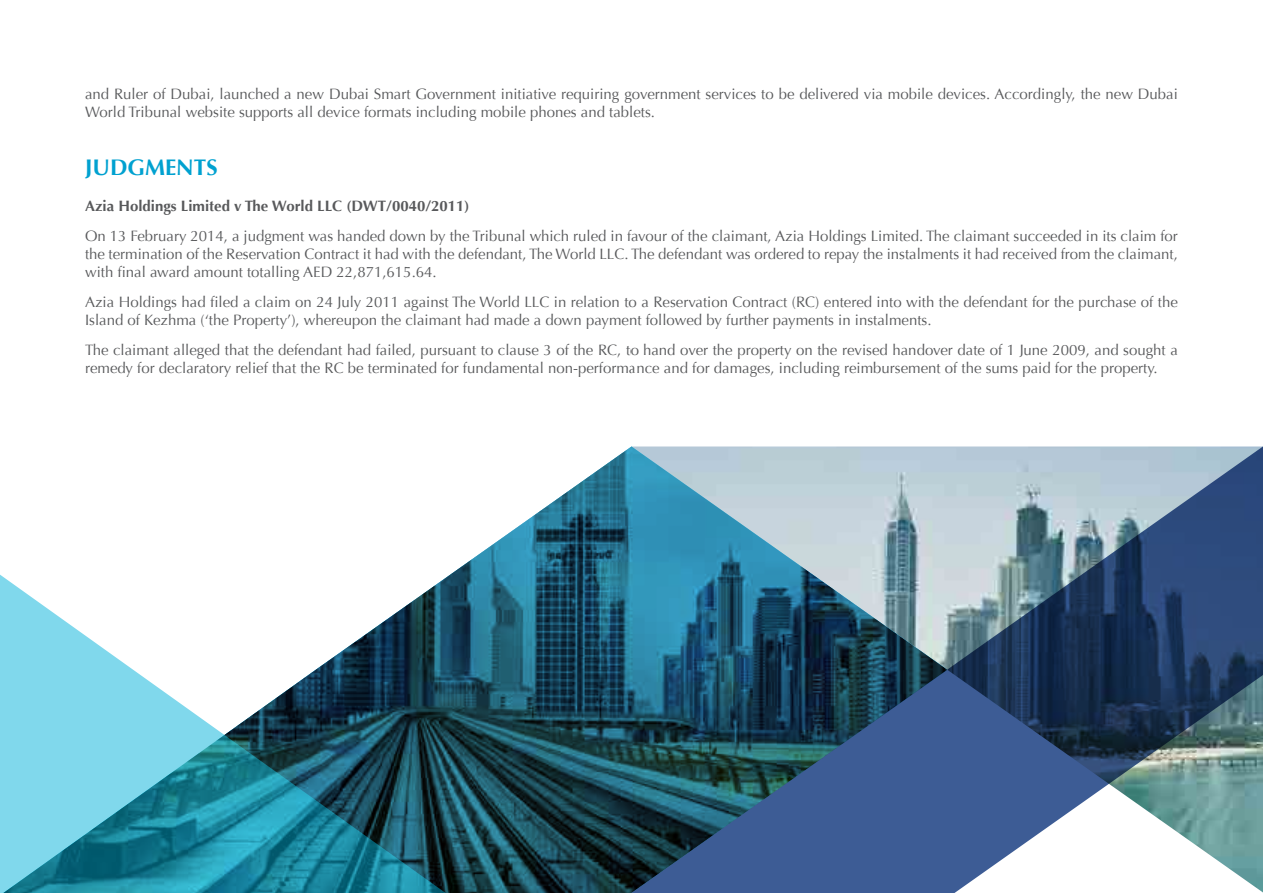
<style>
.page{position:relative;width:1263px;height:893px;background:#fff}
.page>*{position:absolute;margin:0;border:0;box-sizing:border-box;transform-origin:0 0}
.t1{font:700 22.5px "Optima";color:#00a1d0}
.t2{font:15px/18px "Optima";color:#58595b}
.t3{font:700 15px "Optima";color:#58595b}
</style>
<div class="page">
<svg style="left:458px;top:455px;width:161px;height:438px"></svg>
<svg style="left:0;top:569px;width:458px;height:324px"></svg>
<svg style="left:619px;top:446px;width:644px;height:447px"></svg>
<p class="t2" style="left:85px;top:85px;width:1094px">and Ruler of Dubai, launched a new Dubai Smart Government initiative requiring government services to be delivered via mobile devices. Accordingly, the new Dubai<br>World Tribunal website supports all device formats including mobile phones and tablets.</p>
<h1 class="t1" style="left:85px;top:155px;width:134px">JUDGMENTS</h1>
<p class="t3" style="left:85px;top:198px;width:386px">Azia Holdings Limited v The World LLC (DWT/0040/2011)</p>
<p class="t2" style="left:85px;top:227px;width:1094px;text-align:justify">On 13 February 2014, a judgment was handed down by the Tribunal which ruled in favour of the claimant, Azia Holdings Limited. The claimant succeeded in its claim for the termination of the Reservation Contract it had with the defendant, The World LLC. The defendant was ordered to repay the instalments it had received from the claimant, with final award amount totalling AED 22,871,615.64.</p>
<p class="t2" style="left:85px;top:293px;width:1094px">Azia Holdings had filed a claim on 24 July 2011 against The World LLC in relation to a Reservation Contract (RC) entered into with the defendant for the purchase of the<br>Island of Kezhma (‘the Property’), whereupon the claimant had made a down payment followed by further payments in instalments.</p>
<p class="t2" style="left:85px;top:341px;width:1094px">The claimant alleged that the defendant had failed, pursuant to clause 3 of the RC, to hand over the property on the revised handover date of 1 June 2009, and sought a remedy for declaratory relief that the RC be terminated for fundamental non-performance and for damages, including reimbursement of the sums paid for the property.</p>
</div>
